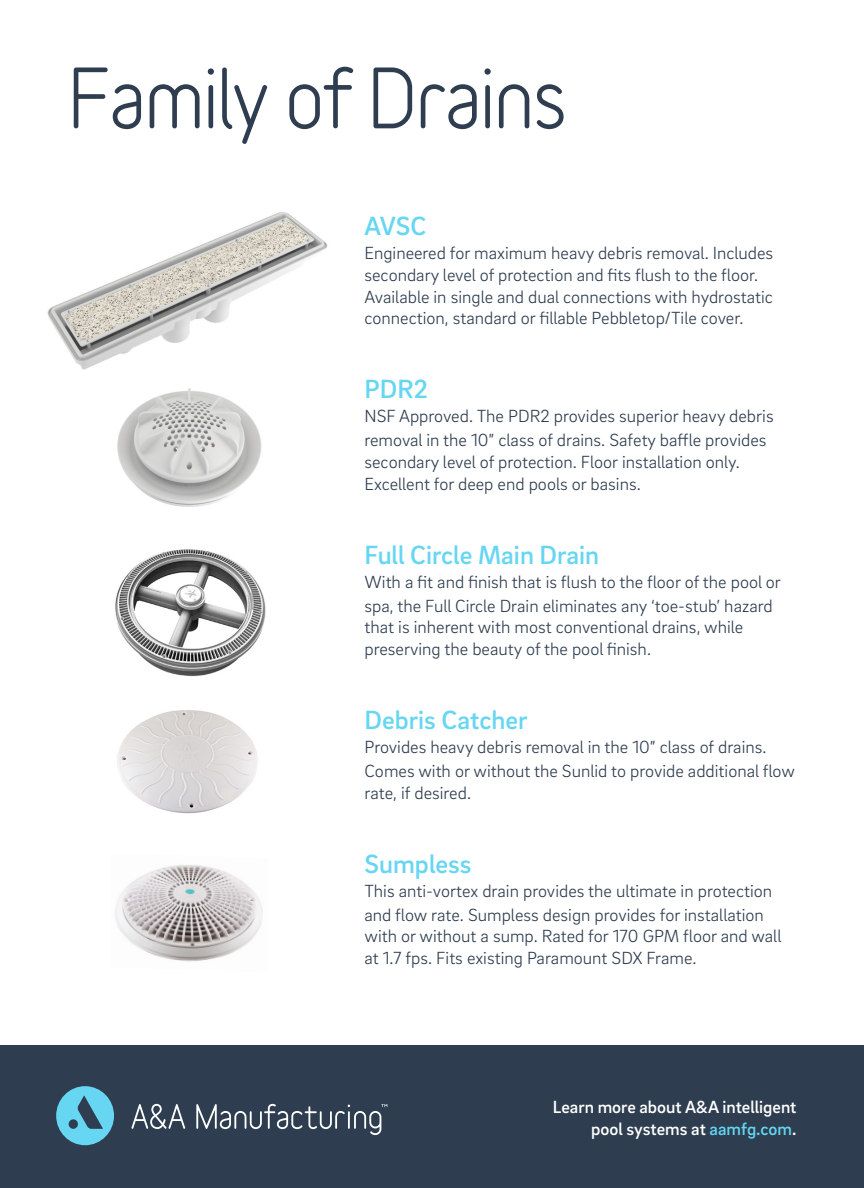
<style>
.page{position:relative;width:864px;height:1188px;background:#fff}
.page>*{position:absolute;margin:0;border:0;box-sizing:border-box;transform-origin:0 0}
.t1{font:700 78px "Variable";letter-spacing:-.025em;color:#2e3d4f}
.t2{font:500 27px "Brix Sans";color:#66d6f2}
.t3{font:300 18px/21.6px "Brix Sans";color:#2e3d4f}
.t4{font:500 18px/21.6px "Brix Sans";color:#fff;text-align:right}
.s1{color:#63d6f1}
</style>
<div class="page">
<img style="left:47px;top:212px;width:281px;height:158px">
<div style="left:0;top:1045px;width:864px;height:143px;background:#2e3d4f"></div>
<img style="left:115px;top:865px;width:148px;height:97px">
<img style="left:115px;top:549px;width:151px;height:128px">
<img style="left:117px;top:388px;width:145px;height:119px">
<img style="left:117px;top:710px;width:141px;height:104px">
<svg style="left:56px;top:1086px;width:58px;height:59px"></svg>
<svg style="left:131px;top:1104px;width:54px;height:25px"></svg>
<svg style="left:196px;top:1104px;width:191px;height:31px"></svg>
<h1 class="t1" style="left:68px;top:33px;width:501px">Family of Drains</h1>
<h2 class="t2" style="left:364px;top:209px;width:63px">AVSC</h2>
<p class="t3" style="left:364px;top:242px;width:410px">Engineered for maximum heavy debris removal. Includes secondary level of protection and fits flush to the floor.<br>Available in single and dual connections with hydrostatic connection, standard or fillable Pebbletop/Tile cover.</p>
<h2 class="t2" style="left:364px;top:372px;width:65px">PDR2</h2>
<p class="t3" style="left:364px;top:404px;width:411px;line-height:24px">NSF Approved. The PDR2 provides superior heavy debris removal in the 10” class of drains. Safety baffle provides</p>
<p class="t3" style="left:364px;top:450px;width:377px">secondary level of protection. Floor installation only.<br>Excellent for deep end pools or basins.</p>
<h2 class="t2" style="left:364px;top:537px;width:236px">Full Circle Main Drain</h2>
<p class="t3" style="left:364px;top:569px;width:418px;line-height:24px">With a fit and finish that is flush to the floor of the pool or spa, the Full Circle Drain eliminates any ‘toe-stub’ hazard</p>
<p class="t3" style="left:364px;top:616px;width:380px">that is inherent with most conventional drains, while preserving the beauty of the pool finish.</p>
<h2 class="t2" style="left:364px;top:702px;width:165px">Debris Catcher</h2>
<p class="t3" style="left:364px;top:734px;width:432px;line-height:24px">Provides heavy debris removal in the 10” class of drains.<br>Comes with or without the Sunlid to provide additional flow</p>
<p class="t3" style="left:364px;top:781px;width:108px">rate, if desired.</p>
<h2 class="t2" style="left:364px;top:846px;width:109px">Sumpless</h2>
<p class="t3" style="left:364px;top:878px;width:409px;line-height:24px">This anti-vortex drain provides the ultimate in protection and flow rate. Sumpless design provides for installation</p>
<p class="t3" style="left:364px;top:925px;width:418px">with or without a sump. Rated for 170 GPM floor and wall at 1.7 fps. Fits existing Paramount SDX Frame.</p>
<p class="t4" style="left:553px;top:1096px;width:245px">Learn more about A&amp;A intelligent pool systems at <span class="s1">aamfg.com</span>.</p>
</div>
